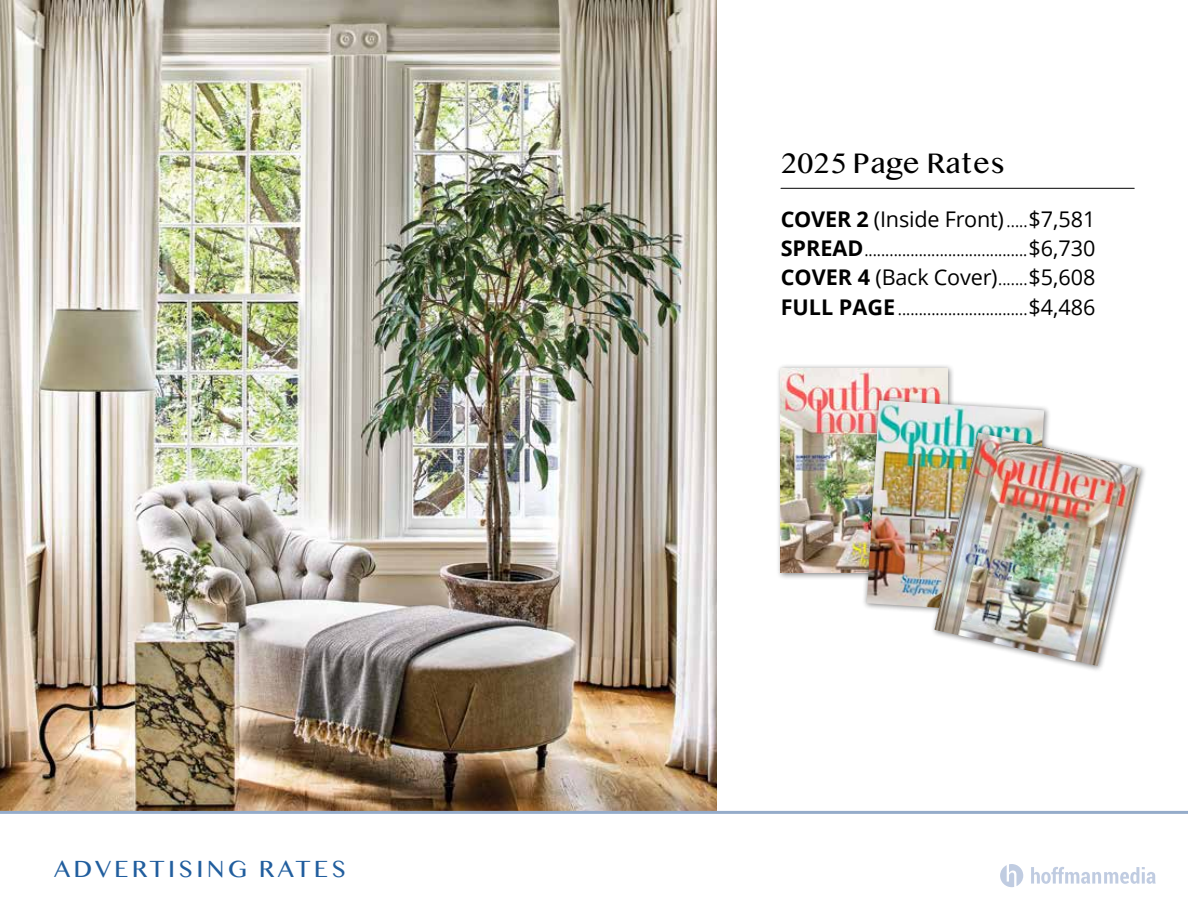
<style>
.page{position:relative;width:1188px;height:918px;background:#fff}
.page>*{position:absolute;margin:0;border:0;box-sizing:border-box;transform-origin:0 0}
.t1{font:30px "Myanmar MN";color:#000}
.t2{font:24.9px "Malayalam MN";letter-spacing:.13em;color:#215e9e}
.t3{font:21.6px "Open Sans";letter-spacing:-.01em;color:#000}
.t4{font:15.75px "Open Sans";color:#000}
.s1{font-weight:700}
.s2{font-size:15.75px}
.s3{font-weight:700;font-size:21.6px}
.s4{font-size:21.6px}
</style>
<div class="page">
<hr style="left:781px;top:188px;width:353px;height:1px;background:#000">
<svg style="left:1031px;top:867px;width:125px;height:17px"></svg>
<svg style="left:1000px;top:864px;width:23px;height:23px"></svg>
<img style="left:0;top:0;width:716px;height:811px">
<hr style="left:0;top:811px;width:1188px;height:3px;background:#95acca">
<div style="left:776px;top:363px;width:179px;height:217px;background:#000;opacity:.5"></div>
<img style="left:781px;top:369px;width:167px;height:204px">
<div style="left:862px;top:395px;width:189px;height:225px;background:#000;opacity:.5"></div>
<img style="left:867px;top:400px;width:177px;height:213px">
<div style="left:930px;top:428px;width:218px;height:245px;background:#000;opacity:.5"></div>
<img style="left:934px;top:433px;width:207px;height:233px">
<h2 class="t2" style="left:54px;top:856px;width:294px">ADVERTISING RATES</h2>
<h1 class="t1" style="left:781px;top:145px;width:226px">2025 Page Rates</h1>
<h3 class="t3" style="left:781px;top:204px;width:316px"><span class="s1">COVER 2</span> (Inside Front) <span class="s2">.....</span>$7,581</h3>
<p class="t4" style="left:781px;top:240px;width:316px"><span class="s3">SPREAD</span>.......................................<span class="s4">$6,730</span></p>
<h3 class="t3" style="left:781px;top:263px;width:316px"><span class="s1">COVER 4</span> (Back Cover)<span class="s2">.......</span>$5,608</h3>
<p class="t4" style="left:781px;top:298px;width:316px"><span class="s3">FULL PAGE</span> ...............................<span class="s4">$4,486</span></p>
</div>
